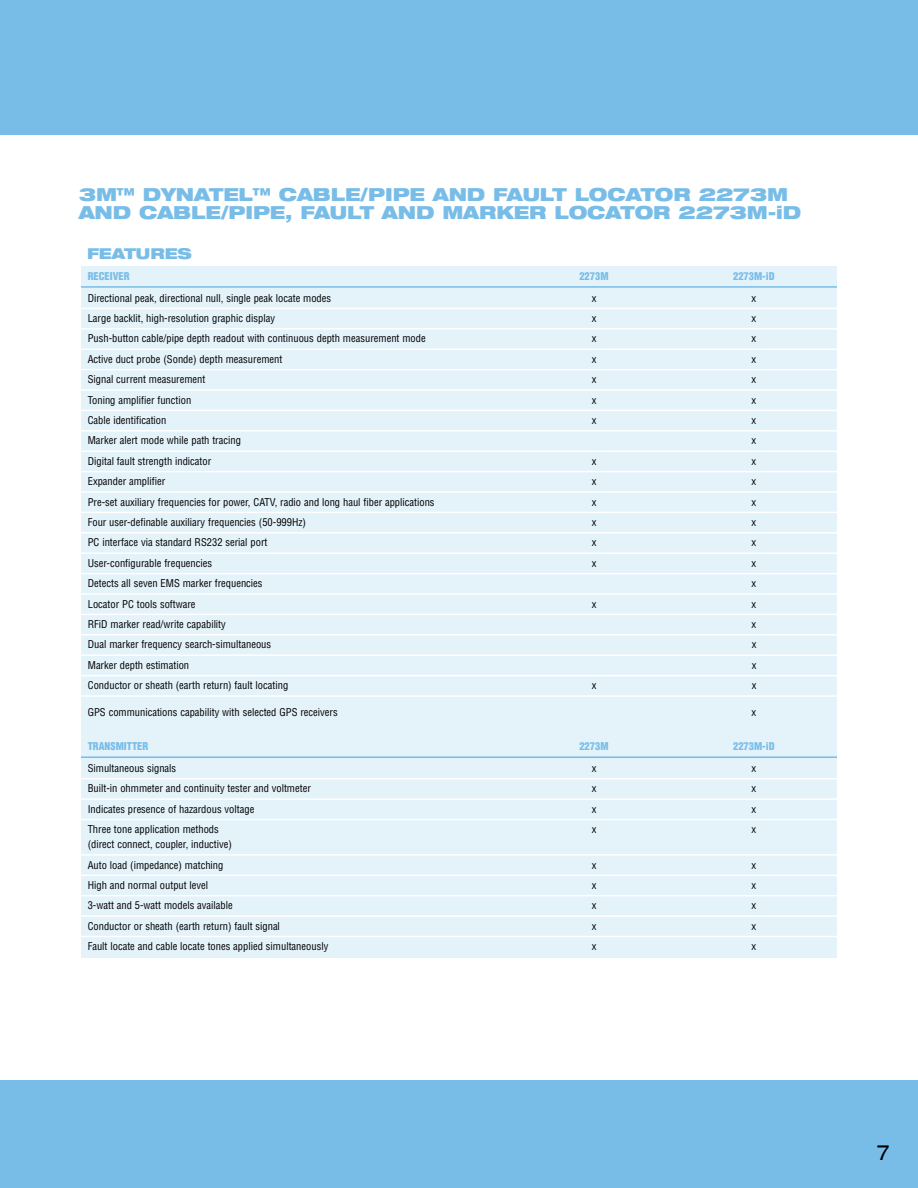
<style>
.page{position:relative;width:918px;height:1188px;background:#fff}
.page>*{position:absolute;margin:0;border:0;box-sizing:border-box;transform-origin:0 0}
.t1{font:expanded 21px "Helvetica Neue";color:#000}
.t2{font:900 expanded 18px/18px "Helvetica Neue";letter-spacing:-.005em;color:#78bde8}
.t3{font:900 expanded 15px "Helvetica Neue";letter-spacing:-.005em;color:#78bde8}
.t4{font:condensed 10.5px/20.4px "Helvetica";color:#000}
.t5{font:900 condensed 10.5px "Helvetica";color:#78bde8}
</style>
<div class="page">
<div style="left:0;top:0;width:918px;height:135px;background:#78bde8"></div>
<div style="left:0;top:1080px;width:918px;height:108px;background:#78bde8"></div>
<div style="left:81px;top:266px;width:756px;height:692px;background:#e4f2fa"></div>
<hr style="left:81px;top:286px;width:756px;height:2px;background:#78bde8">
<hr style="left:81px;top:308px;width:756px;height:1px;background:#fff">
<hr style="left:81px;top:328px;width:756px;height:2px;background:#fff">
<hr style="left:81px;top:348px;width:756px;height:2px;background:#fff">
<hr style="left:81px;top:369px;width:756px;height:1px;background:#fff">
<hr style="left:81px;top:389px;width:756px;height:2px;background:#fff">
<hr style="left:81px;top:410px;width:756px;height:1px;background:#fff">
<hr style="left:81px;top:430px;width:756px;height:2px;background:#fff">
<hr style="left:81px;top:450px;width:756px;height:2px;background:#fff">
<hr style="left:81px;top:471px;width:756px;height:1px;background:#fff">
<hr style="left:81px;top:491px;width:756px;height:2px;background:#fff">
<hr style="left:81px;top:512px;width:756px;height:1px;background:#fff">
<hr style="left:81px;top:532px;width:756px;height:2px;background:#fff">
<hr style="left:81px;top:552px;width:756px;height:2px;background:#fff">
<hr style="left:81px;top:573px;width:756px;height:1px;background:#fff">
<hr style="left:81px;top:593px;width:756px;height:2px;background:#fff">
<hr style="left:81px;top:614px;width:756px;height:1px;background:#fff">
<hr style="left:81px;top:634px;width:756px;height:2px;background:#fff">
<hr style="left:81px;top:654px;width:756px;height:2px;background:#fff">
<hr style="left:81px;top:675px;width:756px;height:1px;background:#fff">
<hr style="left:81px;top:695px;width:756px;height:2px;background:#fff">
<hr style="left:81px;top:756px;width:756px;height:2px;background:#78bde8">
<hr style="left:81px;top:778px;width:756px;height:1px;background:#fff">
<hr style="left:81px;top:798px;width:756px;height:2px;background:#fff">
<hr style="left:81px;top:819px;width:756px;height:1px;background:#fff">
<hr style="left:81px;top:854px;width:756px;height:2px;background:#fff">
<hr style="left:81px;top:875px;width:756px;height:1px;background:#fff">
<hr style="left:81px;top:895px;width:756px;height:1px;background:#fff">
<hr style="left:81px;top:915px;width:756px;height:2px;background:#fff">
<hr style="left:81px;top:936px;width:756px;height:1px;background:#fff">
<h2 class="t2" style="left:79px;top:187px;width:724px">3M™ DYNATEL™ CABLE/PIPE AND FAULT LOCATOR 2273M<br>AND CABLE/PIPE, FAULT AND MARKER LOCATOR 2273M-iD</h2>
<h3 class="t3" style="left:87px;top:248px;width:106px">FEATURES</h3>
<p class="t5" style="left:88px;top:272px;width:44px">RECEIVER</p>
<p class="t5" style="left:579px;top:272px;width:31px">2273M</p>
<p class="t5" style="left:733px;top:272px;width:43px">2273M-iD</p>
<p class="t4" style="left:88px;top:289px;width:245px">Directional peak, directional null, single peak locate modes</p>
<p class="t4" style="left:592px;top:289px;width:6px">x</p>
<p class="t4" style="left:752px;top:289px;width:6px">x</p>
<p class="t4" style="left:88px;top:309px;width:189px">Large backlit, high-resolution graphic display</p>
<p class="t4" style="left:592px;top:309px;width:6px">x</p>
<p class="t4" style="left:752px;top:309px;width:6px">x</p>
<p class="t4" style="left:88px;top:329px;width:340px">Push-button cable/pipe depth readout with continuous depth measurement mode</p>
<p class="t4" style="left:592px;top:329px;width:6px">x</p>
<p class="t4" style="left:752px;top:329px;width:6px">x</p>
<p class="t4" style="left:88px;top:350px;width:196px">Active duct probe (Sonde) depth measurement</p>
<p class="t4" style="left:592px;top:350px;width:6px">x</p>
<p class="t4" style="left:752px;top:350px;width:6px">x</p>
<p class="t4" style="left:88px;top:370px;width:119px">Signal current measurement</p>
<p class="t4" style="left:592px;top:370px;width:6px">x</p>
<p class="t4" style="left:752px;top:370px;width:6px">x</p>
<p class="t4" style="left:88px;top:391px;width:105px">Toning amplifier function</p>
<p class="t4" style="left:592px;top:391px;width:6px">x</p>
<p class="t4" style="left:752px;top:391px;width:6px">x</p>
<p class="t4" style="left:88px;top:411px;width:80px">Cable identification</p>
<p class="t4" style="left:592px;top:411px;width:6px">x</p>
<p class="t4" style="left:752px;top:411px;width:6px">x</p>
<p class="t4" style="left:88px;top:431px;width:155px">Marker alert mode while path tracing</p>
<p class="t4" style="left:752px;top:431px;width:6px">x</p>
<p class="t4" style="left:88px;top:452px;width:125px">Digital fault strength indicator</p>
<p class="t4" style="left:592px;top:452px;width:6px">x</p>
<p class="t4" style="left:752px;top:452px;width:6px">x</p>
<p class="t4" style="left:88px;top:472px;width:79px">Expander amplifier</p>
<p class="t4" style="left:592px;top:472px;width:6px">x</p>
<p class="t4" style="left:752px;top:472px;width:6px">x</p>
<p class="t4" style="left:88px;top:493px;width:348px">Pre-set auxiliary frequencies for power, CATV, radio and long haul fiber applications</p>
<p class="t4" style="left:592px;top:493px;width:6px">x</p>
<p class="t4" style="left:752px;top:493px;width:6px">x</p>
<p class="t4" style="left:88px;top:513px;width:220px">Four user-definable auxiliary frequencies (50-999Hz)</p>
<p class="t4" style="left:592px;top:513px;width:6px">x</p>
<p class="t4" style="left:752px;top:513px;width:6px">x</p>
<p class="t4" style="left:88px;top:533px;width:181px">PC interface via standard RS232 serial port</p>
<p class="t4" style="left:592px;top:533px;width:6px">x</p>
<p class="t4" style="left:752px;top:533px;width:6px">x</p>
<p class="t4" style="left:88px;top:554px;width:126px">User-configurable frequencies</p>
<p class="t4" style="left:592px;top:554px;width:6px">x</p>
<p class="t4" style="left:752px;top:554px;width:6px">x</p>
<p class="t4" style="left:88px;top:574px;width:176px">Detects all seven EMS marker frequencies</p>
<p class="t4" style="left:752px;top:574px;width:6px">x</p>
<p class="t4" style="left:88px;top:595px;width:109px">Locator PC tools software</p>
<p class="t4" style="left:592px;top:595px;width:6px">x</p>
<p class="t4" style="left:752px;top:595px;width:6px">x</p>
<p class="t4" style="left:88px;top:615px;width:140px">RFiD marker read/write capability</p>
<p class="t4" style="left:752px;top:615px;width:6px">x</p>
<p class="t4" style="left:88px;top:635px;width:185px">Dual marker frequency search-simultaneous</p>
<p class="t4" style="left:752px;top:635px;width:6px">x</p>
<p class="t4" style="left:88px;top:656px;width:103px">Marker depth estimation</p>
<p class="t4" style="left:752px;top:656px;width:6px">x</p>
<p class="t4" style="left:88px;top:676px;width:202px">Conductor or sheath (earth return) fault locating</p>
<p class="t4" style="left:592px;top:676px;width:6px">x</p>
<p class="t4" style="left:752px;top:676px;width:6px">x</p>
<p class="t4" style="left:88px;top:703px;width:251px">GPS communications capability with selected GPS receivers</p>
<p class="t4" style="left:752px;top:703px;width:6px">x</p>
<p class="t5" style="left:88px;top:742px;width:62px">TRANSMITTER</p>
<p class="t5" style="left:579px;top:742px;width:31px">2273M</p>
<p class="t5" style="left:733px;top:742px;width:43px">2273M-iD</p>
<p class="t4" style="left:88px;top:759px;width:90px">Simultaneous signals</p>
<p class="t4" style="left:592px;top:759px;width:6px">x</p>
<p class="t4" style="left:752px;top:759px;width:6px">x</p>
<p class="t4" style="left:88px;top:779px;width:225px">Built-in ohmmeter and continuity tester and voltmeter</p>
<p class="t4" style="left:592px;top:779px;width:6px">x</p>
<p class="t4" style="left:752px;top:779px;width:6px">x</p>
<p class="t4" style="left:88px;top:800px;width:168px">Indicates presence of hazardous voltage</p>
<p class="t4" style="left:592px;top:800px;width:6px">x</p>
<p class="t4" style="left:752px;top:800px;width:6px">x</p>
<p class="t4" style="left:88px;top:820px;width:133px">Three tone application methods</p>
<p class="t4" style="left:592px;top:820px;width:6px">x</p>
<p class="t4" style="left:752px;top:820px;width:6px">x</p>
<p class="t4" style="left:88px;top:835px;width:146px">(direct connect, coupler, inductive)<br>Auto load (impedance) matching</p>
<p class="t4" style="left:592px;top:855px;width:6px">x</p>
<p class="t4" style="left:752px;top:855px;width:6px">x</p>
<p class="t4" style="left:88px;top:876px;width:122px">High and normal output level</p>
<p class="t4" style="left:592px;top:876px;width:6px">x</p>
<p class="t4" style="left:752px;top:876px;width:6px">x</p>
<p class="t4" style="left:88px;top:896px;width:147px">3-watt and 5-watt models available</p>
<p class="t4" style="left:592px;top:896px;width:6px">x</p>
<p class="t4" style="left:752px;top:896px;width:6px">x</p>
<p class="t4" style="left:88px;top:917px;width:194px">Conductor or sheath (earth return) fault signal</p>
<p class="t4" style="left:592px;top:917px;width:6px">x</p>
<p class="t4" style="left:752px;top:917px;width:6px">x</p>
<p class="t4" style="left:88px;top:937px;width:242px">Fault locate and cable locate tones applied simultaneously</p>
<p class="t4" style="left:592px;top:937px;width:6px">x</p>
<p class="t4" style="left:752px;top:937px;width:6px">x</p>
<h1 class="t1" style="left:877px;top:1145px;width:14px">7</h1>
</div>
